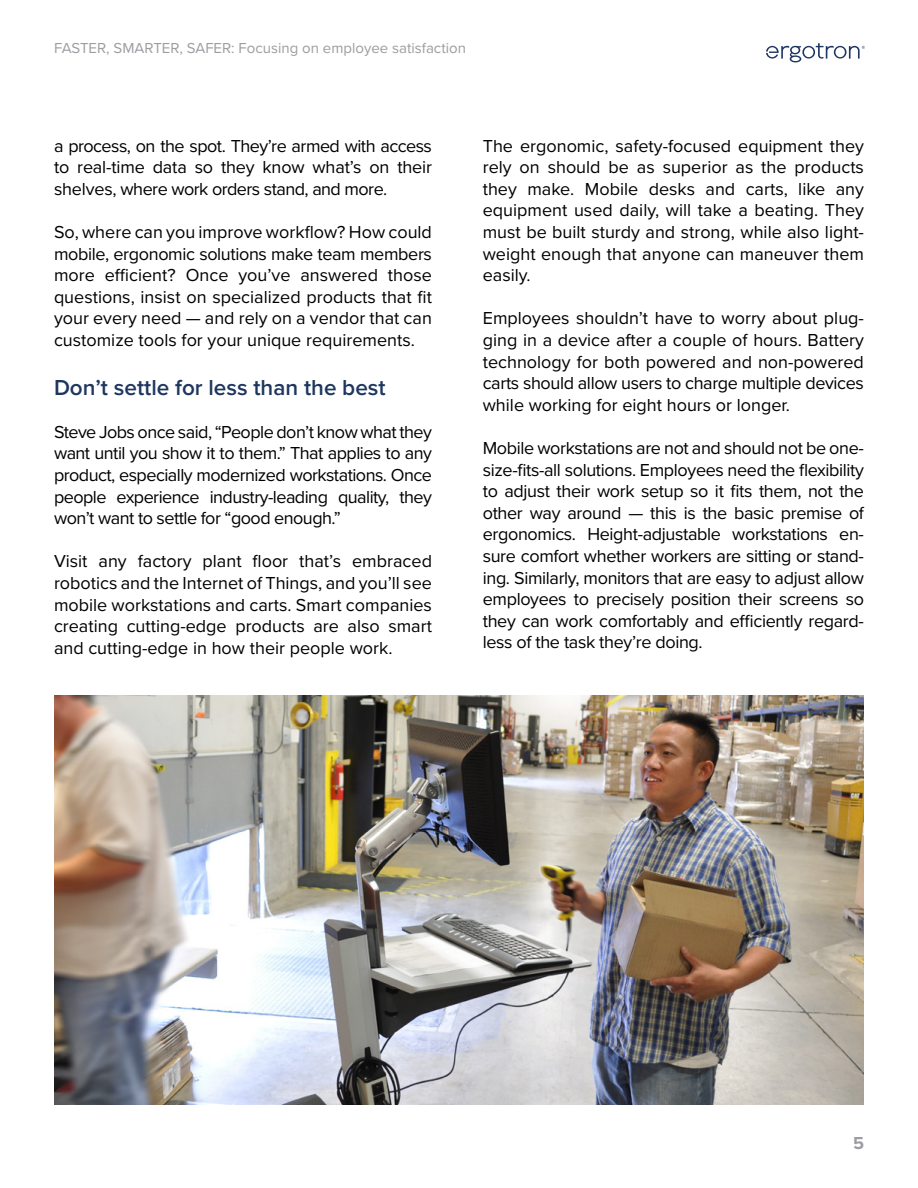
<style>
.page{position:relative;width:918px;height:1188px;background:#fff}
.page>*{position:absolute;margin:0;border:0;box-sizing:border-box;transform-origin:0 0}
.t1{font:600 22.5px "Proxima Nova";color:#1e3660}
.t2{font:18px/21.6px "Proxima Nova";color:#000;text-align:justify}
.t3{font:700 18px "Proxima Nova";color:#9c9da1}
.t4{font:15px "Proxima Nova";color:#9c9da1}
</style>
<div class="page">
<svg style="left:766px;top:43px;width:99px;height:19px"></svg>
<img style="left:54px;top:695px;width:810px;height:410px">
<p class="t4" style="left:54px;top:36px;width:414px">FASTER, SMARTER, SAFER: Focusing on employee satisfaction</p>
<p class="t2" style="left:54px;top:134px;width:380px">a process, on the spot. They’re armed with access to real-time data so they know what’s on their shelves, where work orders stand, and more.</p>
<p class="t2" style="left:54px;top:220px;width:380px">So, where can you improve workflow? How could mobile, ergonomic solutions make team members more efficient? Once you’ve answered those questions, insist on specialized products that fit your every need — and rely on a vendor that can customize tools for your unique requirements.</p>
<p class="t1" style="left:54px;top:370px;width:333px">Don’t settle for less than the best</p>
<p class="t2" style="left:54px;top:420px;width:380px">Steve Jobs once said, “People don’t know what they want until you show it to them.” That applies to any product, especially modernized workstations. Once people experience industry-leading quality, they won’t want to settle for “good enough.”</p>
<p class="t2" style="left:54px;top:550px;width:380px">Visit any factory plant floor that’s embraced robotics and the Internet of Things, and you’ll see mobile workstations and carts. Smart companies creating cutting-edge products are also smart and cutting-edge in how their people work.</p>
<p class="t2" style="left:483px;top:134px;width:383px">The ergonomic, safety-focused equipment they rely on should be as superior as the products they make. Mobile desks and carts, like any equipment used daily, will take a beating. They must be built sturdy and strong, while also light&shy;weight enough that anyone can maneuver them easily.</p>
<p class="t2" style="left:483px;top:307px;width:383px">Employees shouldn’t have to worry about plug&shy;ging in a device after a couple of hours. Battery technology for both powered and non-powered carts should allow users to charge multiple devices while working for eight hours or longer.</p>
<p class="t2" style="left:483px;top:436px;width:383px">Mobile workstations are not and should not be one&shy;size-fits-all solutions. Employees need the flexibility to adjust their work setup so it fits them, not the other way around — this is the basic premise of ergonomics. Height-adjustable workstations en&shy;sure comfort whether workers are sitting or stand&shy;ing. Similarly, monitors that are easy to adjust allow employees to precisely position their screens so they can work comfortably and efficiently regard&shy;less of the task they’re doing.</p>
<p class="t3" style="left:853px;top:1130px;width:12px">5</p>
</div>
